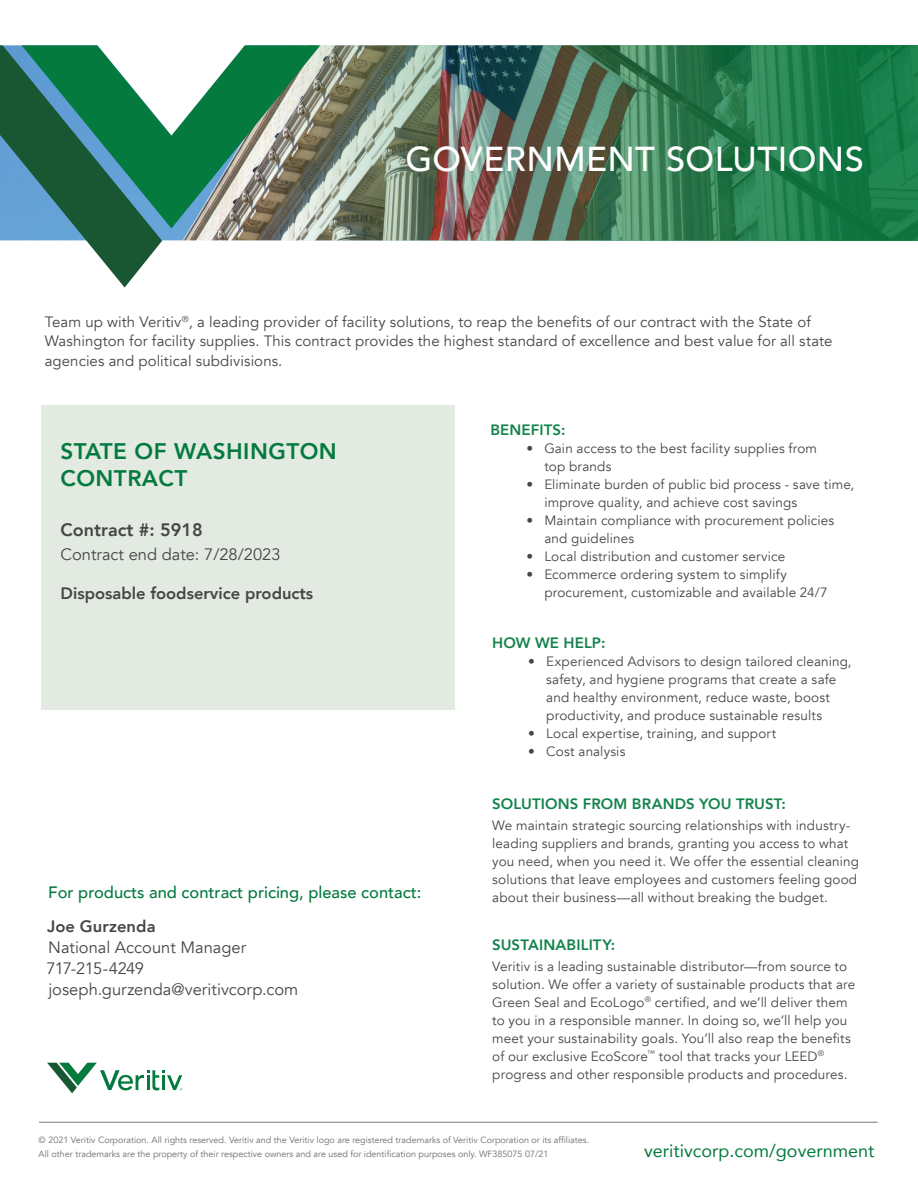
<style>
.page{position:relative;width:918px;height:1188px;background:#fff}
.page>*{position:absolute;margin:0;border:0;box-sizing:border-box;transform-origin:0 0}
.t1{font:500 34.5px "Avenir";letter-spacing:.015em;color:#fff}
.t2{font:800 22.5px/27px "Avenir";letter-spacing:.02em;color:#047a3f}
.t3{font:18px "Avenir";color:#047a3f}
.t4{font:800 18px "Avenir";color:#454647}
.t5{font:16.5px/21px "Avenir";color:#454647}
.t6{font:500 16.5px "Avenir";color:#047a3f}
.t7{font:800 16.5px "Avenir";color:#454647}
.t8{font:15px/19.6px "Avenir";letter-spacing:.005em;color:#454647}
.t9{font:800 15px "Avenir";letter-spacing:.01em;color:#13834c}
.t10{font:13.5px/18px "Avenir";letter-spacing:.01em;color:#454647}
.t11{font:9px/13.5px "Avenir";color:#6c6d70}
.s1{font-weight:800}
</style>
<div class="page">
<div style="left:42px;top:406px;width:413px;height:304px;background:#e2eae1"></div>
<svg style="left:47px;top:1063px;width:135px;height:30px"></svg>
<hr style="left:39px;top:1122px;width:839px;height:1px;background:#76787b">
<img style="left:247px;top:45px;width:671px;height:196px">
<svg style="left:0;top:45px;width:162px;height:243px"></svg>
<svg style="left:22px;top:45px;width:298px;height:183px;background:#549077"></svg>
<h1 class="t1" style="left:405px;top:129px;width:460px">GOVERNMENT SOLUTIONS</h1>
<p class="t8" style="left:45px;top:312px;width:789px">Team up with Veritiv<sup>®</sup>, a leading provider of facility solutions, to reap the benefits of our contract with the State of<br>Washington for facility supplies. This contract provides the highest standard of excellence and best value for all state agencies and political subdivisions.</p>
<h2 class="t2" style="left:61px;top:438px;width:278px">STATE OF WASHINGTON<br>CONTRACT</h2>
<h3 class="t4" style="left:61px;top:516px;width:144px">Contract #: 5918</h3>
<p class="t5" style="left:61px;top:544px;width:222px">Contract end date: 7/28/2023</p>
<p class="t7" style="left:61px;top:581px;width:254px">Disposable foodservice products</p>
<p class="t6" style="left:48px;top:878px;width:375px">For products and contract pricing, please contact:</p>
<p class="t7" style="left:47px;top:914px;width:110px">Joe Gurzenda</p>
<p class="t5" style="left:47px;top:938px;width:253px">National Account Manager<br>717-215-4249 joseph.gurzenda@veritivcorp.com</p>
<p class="t9" style="left:490px;top:418px;width:77px">BENEFITS:</p>
<p class="t10" style="left:544px;top:439px;width:274px;text-indent:-18px">• Gain access to the best facility supplies from top brands</p>
<p class="t10" style="left:544px;top:475px;width:312px;text-indent:-18px"><span class="s1">•</span> Eliminate burden of public bid process - save time, improve quality, and achieve cost savings</p>
<p class="t10" style="left:544px;top:511px;width:291px;text-indent:-18px">• Maintain compliance with procurement policies and guidelines</p>
<p class="t10" style="left:526px;top:547px;width:261px">• Local distribution and customer service</p>
<p class="t10" style="left:544px;top:565px;width:285px;text-indent:-18px">• Ecommerce ordering system to simplify procurement, customizable and available 24/7</p>
<p class="t9" style="left:492px;top:631px;width:115px">HOW WE HELP:</p>
<p class="t10" style="left:546px;top:653px;width:307px;text-indent:-18px"><span class="s1">•</span> Experienced Advisors to design tailored cleaning, safety, and hygiene programs that create a safe and healthy environment, reduce waste, boost productivity, and produce sustainable results</p>
<p class="t10" style="left:528px;top:725px;width:250px">• Local expertise, training, and support</p>
<p class="t10" style="left:528px;top:743px;width:99px">• Cost analysis</p>
<p class="t9" style="left:492px;top:792px;width:295px">SOLUTIONS FROM BRANDS YOU TRUST:</p>
<p class="t10" style="left:492px;top:816px;width:368px">We maintain strategic sourcing relationships with industry&shy;leading suppliers and brands, granting you access to what you need, when you need it. We offer the essential cleaning solutions that leave employees and customers feeling good about their business—all without breaking the budget.</p>
<p class="t9" style="left:492px;top:933px;width:125px">SUSTAINABILITY:</p>
<p class="t10" style="left:492px;top:957px;width:365px">Veritiv is a leading sustainable distributor—from source to solution. We offer a variety of sustainable products that are Green Seal and EcoLogo<sup>®</sup> certified, and we’ll deliver them to you in a responsible manner. In doing so, we’ll help you meet your sustainability goals. You’ll also reap the benefits of our exclusive EcoScore<sup>™</sup> tool that tracks your LEED<sup>® </sup>progress and other responsible products and procedures.</p>
<p class="t11" style="left:39px;top:1134px;width:552px">© 2021 Veritiv Corporation. All rights reserved. Veritiv and the Veritiv logo are registered trademarks of Veritiv Corporation or its affiliates.<br>All other trademarks are the property of their respective owners and are used for identification purposes only. WF385075 07/21</p>
<h3 class="t3" style="left:644px;top:1136px;width:232px">veritivcorp.com/government</h3>
</div>
